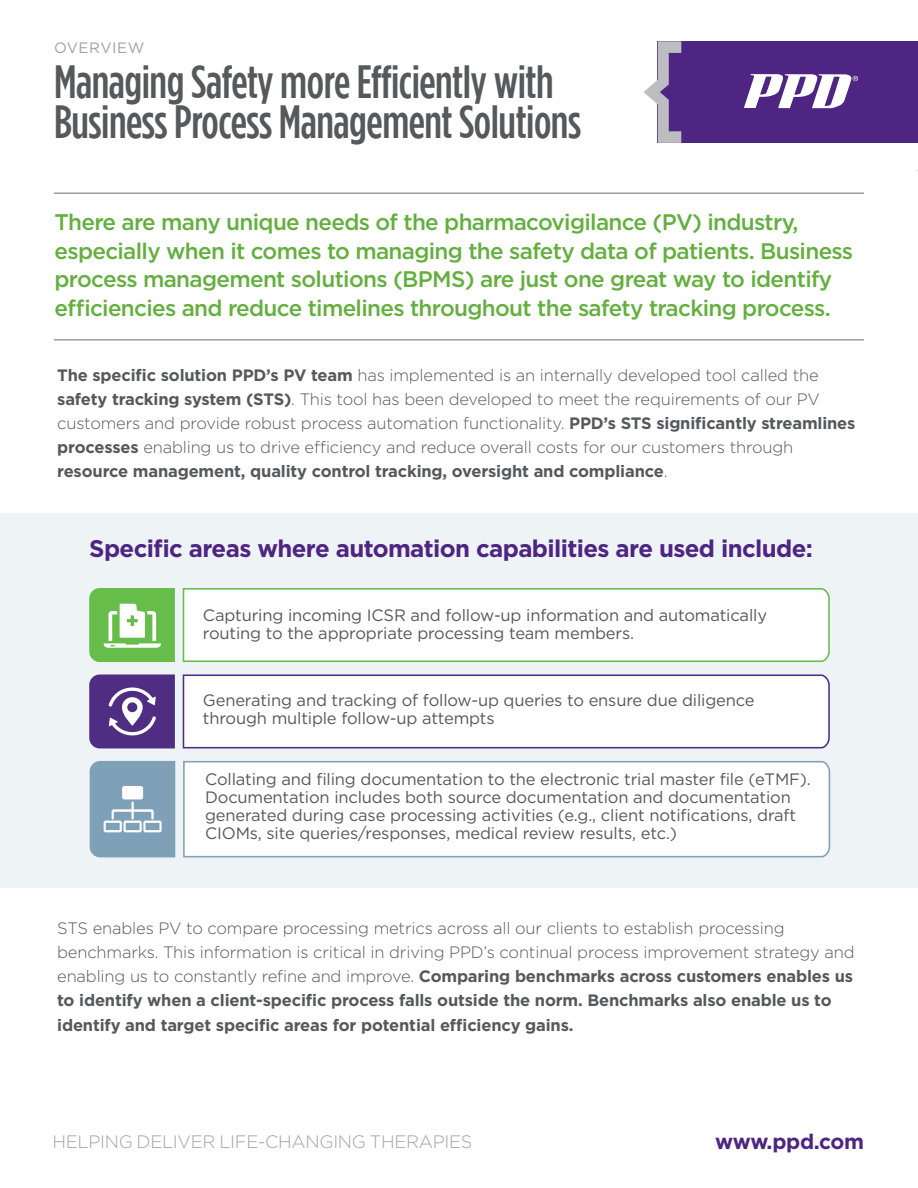
<style>
.page{position:relative;width:918px;height:1188px;background:#fff}
.page>*{position:absolute;margin:0;border:0;box-sizing:border-box;transform-origin:0 0}
.t1{font:500 46.5px/40.5px "Gotham Condensed";letter-spacing:-.01em;color:#57585a}
.t2{font:700 24px "Gotham";letter-spacing:-.025em;color:#4e2582}
.t3{font:500 22.5px/28.5px "Gotham";letter-spacing:-.03em;color:#64af3f}
.t4{font:700 21px "Gotham";letter-spacing:-.02em;color:#4e2582}
.t5{font:300 18px "Gotham";letter-spacing:-.015em;color:#a1a3a6}
.t6{font:300 16.5px/24px "Gotham";letter-spacing:-.01em;color:#57585a}
.t7{font:16.5px/18px "Gotham";letter-spacing:-.01em;color:#57585a}
.t8{font:15px "Gotham";letter-spacing:.04em;color:#a1a1a5}
.s1{font-weight:700}
</style>
<div class="page">
<div style="left:658px;top:41px;width:260px;height:102px;background:#4e2582"></div>
<svg style="left:643px;top:41px;width:38px;height:102px"></svg>
<svg style="left:744px;top:74px;width:114px;height:34px"></svg>
<hr style="left:54px;top:193px;width:810px;height:1px;background:#6c6d70">
<hr style="left:54px;top:339px;width:810px;height:1px;background:#6c6d70">
<div style="left:0;top:513px;width:918px;height:375px;background:#eef3f6"></div>
<svg style="left:182px;top:674px;width:648px;height:75px;background:#f6f4f8"></svg>
<div style="left:182px;top:588px;width:648px;height:74px;background:#fff"></div>
<svg style="left:89px;top:588px;width:86px;height:74px;background:#85ca6e"></svg>
<svg style="left:89px;top:674px;width:86px;height:75px;background:#674a93"></svg>
<div style="left:183px;top:761px;width:648px;height:97px;background:#fff"></div>
<svg style="left:89px;top:761px;width:87px;height:97px;background:#8cabbf"></svg>
<p class="t8" style="left:54px;top:38px;width:92px">OVERVIEW</p>
<h1 class="t1" style="left:54px;top:60px;width:529px">Managing Safety more Efficiently with<br>Business Process Management Solutions</h1>
<p class="t3" style="left:55px;top:208px;width:800px">There are many unique needs of the pharmacovigilance (PV) industry, especially when it comes to managing the safety data of patients. Business process management solutions (BPMS) are just one great way to identify efficiencies and reduce timelines throughout the safety tracking process.</p>
<p class="t6" style="left:57px;top:362px;width:800px"><span class="s1">The specific solution PPD’s PV team</span> has implemented is an internally developed tool called the <span class="s1">safety tracking system (STS)</span>. This tool has been developed to meet the requirements of our PV customers and provide robust process automation functionality. <span class="s1">PPD’s STS significantly streamlines processes</span> enabling us to drive efficiency and reduce overall costs for our customers through <span class="s1">resource management, quality control tracking, oversight and compliance</span>.</p>
<h2 class="t2" style="left:89px;top:532px;width:725px">Specific areas where automation capabilities are used include:</h2>
<p class="t7" style="left:203px;top:605px;width:566px">Capturing incoming ICSR and follow-up information and automatically routing to the appropriate processing team members.</p>
<p class="t7" style="left:203px;top:690px;width:553px">Generating and tracking of follow-up queries to ensure due diligence through multiple follow-up attempts</p>
<p class="t7" style="left:205px;top:770px;width:607px">Collating and filing documentation to the electronic trial master file (eTMF).<br>Documentation includes both source documentation and documentation generated during case processing activities (e.g., client notifications, draft CIOMs, site queries/responses, medical review results, etc.)</p>
<p class="t6" style="left:57px;top:916px;width:799px">STS enables PV to compare processing metrics across all our clients to establish processing benchmarks. This information is critical in driving PPD’s continual process improvement strategy and enabling us to constantly refine and improve. <span class="s1">Comparing benchmarks across customers enables us to identify when a client-specific process falls outside the norm. Benchmarks also enable us to identify and target specific areas for potential efficiency gains.</span></p>
<p class="t5" style="left:52px;top:1131px;width:422px">HELPING DELIVER LIFE-CHANGING THERAPIES</p>
<p class="t4" style="left:715px;top:1128px;width:150px">www.ppd.com</p>
</div>
